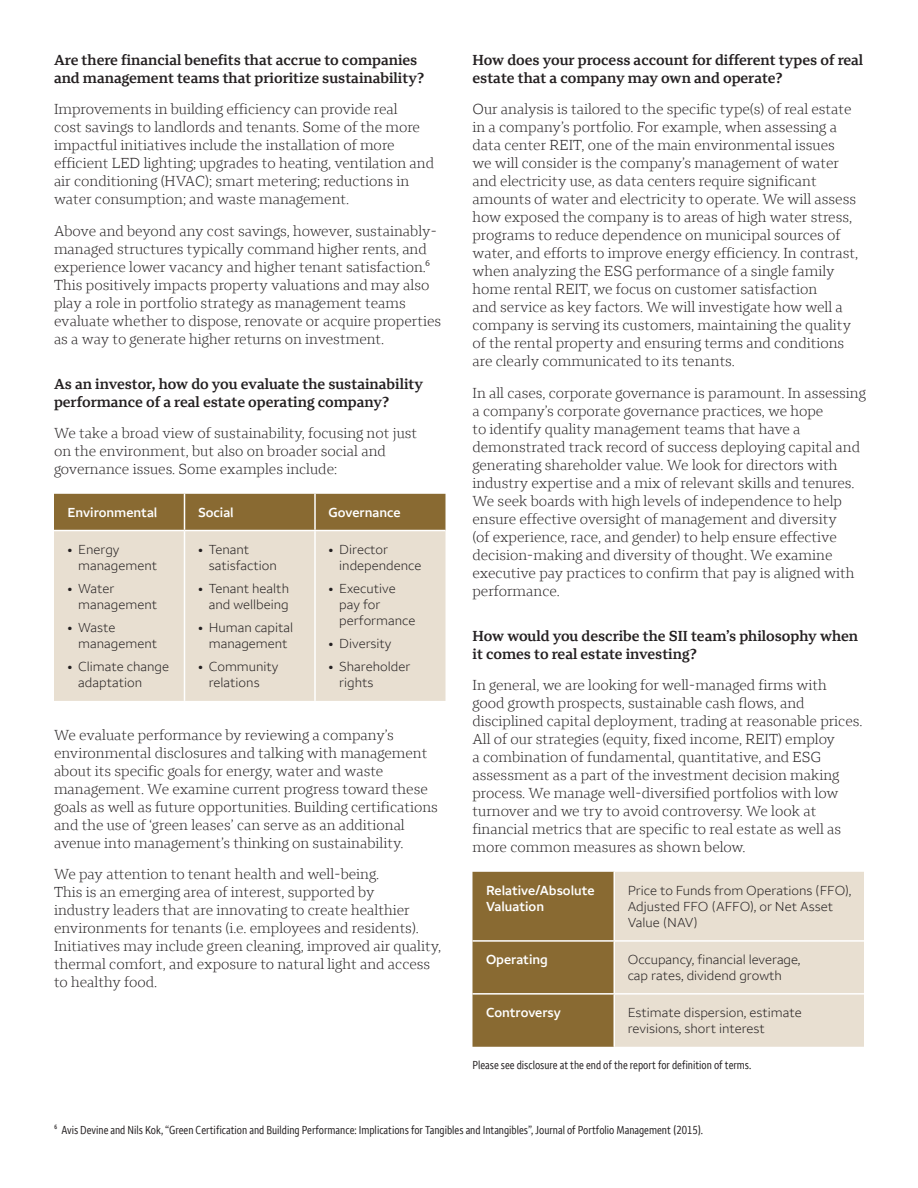
<style>
.page{position:relative;width:918px;height:1188px;background:#fff}
.page>*{position:absolute;margin:0;border:0;box-sizing:border-box;transform-origin:0 0}
.t1{font:300 15px/18px "Wells Fargo Serif";color:#231f20}
.t2{font:600 15px/18px "Wells Fargo Serif";color:#231f20}
.t3{font:300 13.5px/16.2px "Wells Fargo Sans";color:#231f20}
.t4{font:600 13.5px/16.2px "Wells Fargo Sans";color:#fff}
.t5{font:condensed 12px "Wells Fargo Sans";color:#231f20}
</style>
<div class="page">
<div style="left:54px;top:494px;width:392px;height:36px;background:#896a32"></div>
<div style="left:54px;top:531px;width:392px;height:170px;background:#e8dfd1"></div>
<hr style="left:184px;top:494px;width:1px;height:36px;background:#fff">
<hr style="left:314px;top:494px;width:2px;height:36px;background:#fff">
<hr style="left:184px;top:531px;width:1px;height:170px;background:#fff">
<hr style="left:314px;top:531px;width:2px;height:170px;background:#fff">
<div style="left:472px;top:872px;width:142px;height:175px;background:#896a32"></div>
<div style="left:615px;top:872px;width:249px;height:175px;background:#e8dfd1"></div>
<hr style="left:472px;top:940px;width:142px;height:2px;background:#fff">
<hr style="left:614px;top:940px;width:250px;height:2px;background:#fff">
<hr style="left:472px;top:993px;width:142px;height:2px;background:#fff">
<hr style="left:614px;top:993px;width:250px;height:2px;background:#fff">
<p class="t2" style="left:54px;top:51px;width:372px">Are there financial benefits that accrue to companies and management teams that prioritize sustainability?</p>
<p class="t1" style="left:54px;top:100px;width:382px">Improvements in building efficiency can provide real<br>cost savings to landlords and tenants. Some of the more impactful initiatives include the installation of more efficient LED lighting; upgrades to heating, ventilation and air conditioning (HVAC); smart metering; reductions in water consumption; and waste management.</p>
<p class="t1" style="left:54px;top:222px;width:389px">Above and beyond any cost savings, however, sustainably&shy;managed structures typically command higher rents, and experience lower vacancy and higher tenant satisfaction.⁶<br>This positively impacts property valuations and may also play a role in portfolio strategy as management teams evaluate whether to dispose, renovate or acquire properties as a way to generate higher returns on investment.</p>
<p class="t2" style="left:54px;top:375px;width:371px">As an investor, how do you evaluate the sustainability performance of a real estate operating company?</p>
<p class="t1" style="left:54px;top:424px;width:365px">We take a broad view of sustainability, focusing not just on the environment, but also on broader social and governance issues. Some examples include:</p>
<p class="t4" style="left:68px;top:505px;width:91px">Environmental</p>
<p class="t3" style="left:78px;top:541px;width:80px;text-indent:-11px">• Energy management</p>
<p class="t3" style="left:78px;top:580px;width:80px;text-indent:-11px">• Water management</p>
<p class="t3" style="left:78px;top:619px;width:80px;text-indent:-11px">• Waste management</p>
<p class="t3" style="left:78px;top:658px;width:92px;text-indent:-11px">• Climate change adaptation</p>
<p class="t4" style="left:198px;top:505px;width:37px">Social</p>
<p class="t3" style="left:209px;top:541px;width:70px;text-indent:-11px">• Tenant satisfaction</p>
<p class="t3" style="left:198px;top:580px;width:93px;text-align:right">• Tenant health and wellbeing</p>
<p class="t3" style="left:198px;top:619px;width:97px;text-align:center">• Human capital management</p>
<p class="t3" style="left:209px;top:658px;width:71px;text-indent:-11px">• Community relations</p>
<p class="t4" style="left:329px;top:505px;width:74px">Governance</p>
<p class="t3" style="left:339px;top:541px;width:84px;text-indent:-11px">• Director independence</p>
<p class="t3" style="left:339px;top:580px;width:78px;text-indent:-11px">• Executive pay for performance</p>
<p class="t3" style="left:328px;top:635px;width:65px">• Diversity</p>
<p class="t3" style="left:339px;top:658px;width:73px;text-indent:-11px">• Shareholder rights</p>
<p class="t1" style="left:54px;top:726px;width:386px">We evaluate performance by reviewing a company’s environmental disclosures and talking with management about its specific goals for energy, water and waste management. We examine current progress toward these goals as well as future opportunities. Building certifications and the use of ‘green leases’ can serve as an additional avenue into management’s thinking on sustainability.</p>
<p class="t1" style="left:54px;top:865px;width:389px">We pay attention to tenant health and well-being.<br>This is an emerging area of interest, supported by<br>industry leaders that are innovating to create healthier environments for tenants (i.e. employees and residents).<br>Initiatives may include green cleaning, improved air quality, thermal comfort, and exposure to natural light and access to healthy food.</p>
<p class="t2" style="left:472px;top:51px;width:392px">How does your process account for different types of real estate that a company may own and operate?</p>
<p class="t1" style="left:472px;top:100px;width:387px">Our analysis is tailored to the specific type(s) of real estate in a company’s portfolio. For example, when assessing a data center REIT, one of the main environmental issues<br>we will consider is the company’s management of water and electricity use, as data centers require significant amounts of water and electricity to operate. We will assess how exposed the company is to areas of high water stress, programs to reduce dependence on municipal sources of water, and efforts to improve energy efficiency. In contrast, when analyzing the ESG performance of a single family home rental REIT, we focus on customer satisfaction<br>and service as key factors. We will investigate how well a company is serving its customers, maintaining the quality of the rental property and ensuring terms and conditions are clearly communicated to its tenants.</p>
<p class="t1" style="left:472px;top:384px;width:395px">In all cases, corporate governance is paramount. In assessing a company’s corporate governance practices, we hope<br>to identify quality management teams that have a demonstrated track record of success deploying capital and generating shareholder value. We look for directors with industry expertise and a mix of relevant skills and tenures.<br>We seek boards with high levels of independence to help ensure effective oversight of management and diversity<br>(of experience, race, and gender) to help ensure effective decision-making and diversity of thought. We examine executive pay practices to confirm that pay is aligned with performance.</p>
<p class="t2" style="left:472px;top:627px;width:387px">How would you describe the SII team’s philosophy when it comes to real estate investing?</p>
<p class="t1" style="left:472px;top:676px;width:391px">In general, we are looking for well-managed firms with good growth prospects, sustainable cash flows, and disciplined capital deployment, trading at reasonable prices.<br>All of our strategies (equity, fixed income, REIT) employ<br>a combination of fundamental, quantitative, and ESG assessment as a part of the investment decision making process. We manage well-diversified portfolios with low turnover and we try to avoid controversy. We look at financial metrics that are specific to real estate as well as more common measures as shown below.</p>
<p class="t4" style="left:486px;top:883px;width:110px">Relative/Absolute<br>Valuation</p>
<p class="t3" style="left:628px;top:882px;width:225px">Price to Funds from Operations (FFO),<br>Adjusted FFO (AFFO), or Net Asset<br>Value (NAV)</p>
<p class="t4" style="left:486px;top:952px;width:63px">Operating</p>
<p class="t3" style="left:628px;top:951px;width:174px">Occupancy, financial leverage, cap rates, dividend growth</p>
<p class="t4" style="left:486px;top:1005px;width:76px">Controversy</p>
<p class="t3" style="left:628px;top:1004px;width:175px">Estimate dispersion, estimate revisions, short interest</p>
<p class="t5" style="left:472px;top:1057px;width:280px">Please see disclosure at the end of the report for definition of terms.</p>
<p class="t5" style="left:54px;top:1123px;width:650px">⁶ Avis Devine and Nils Kok, “Green Certification and Building Performance: Implications for Tangibles and Intangibles”, Journal of Portfolio Management (2015).</p>
</div>
